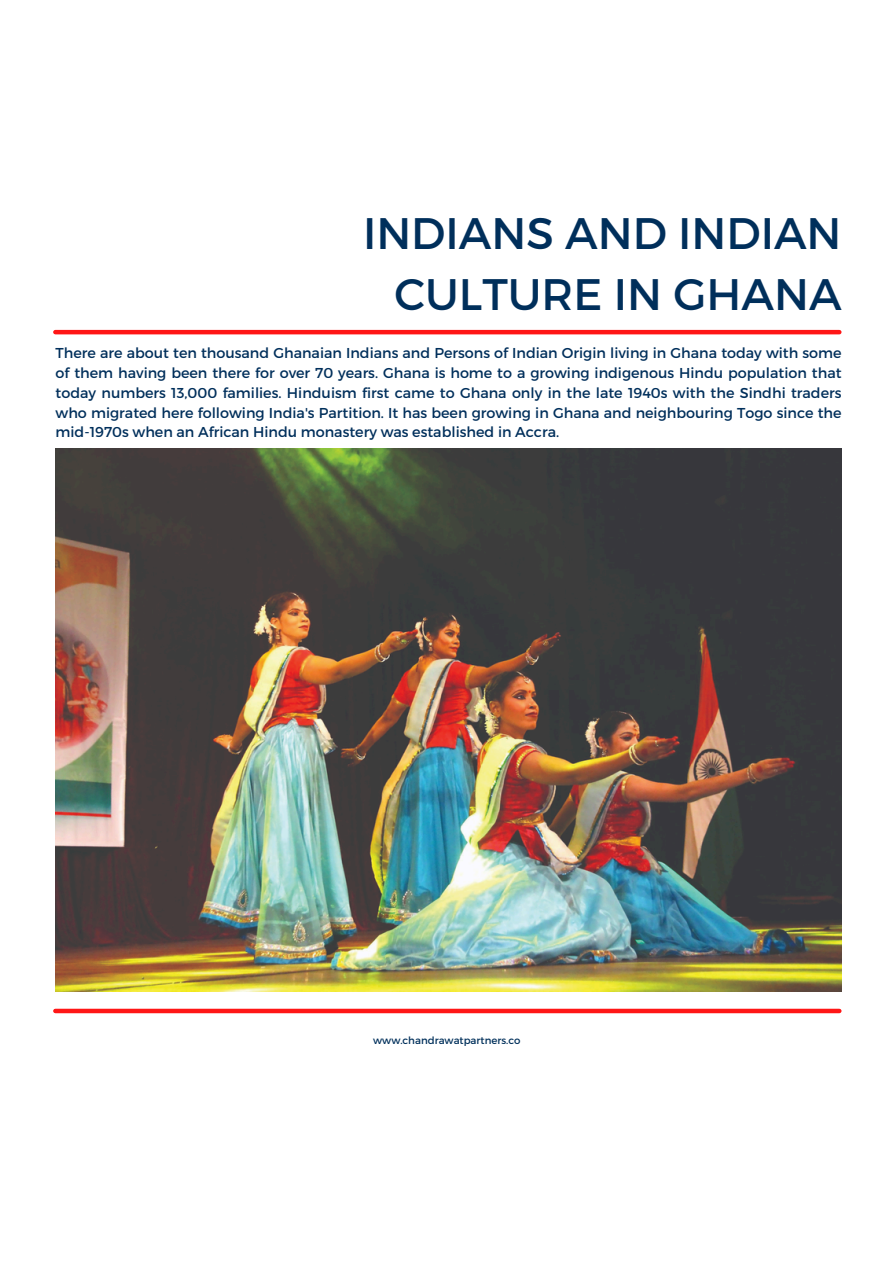
<style>
.page{position:relative;width:894px;height:1264px;background:#fff}
.page>*{position:absolute;margin:0;border:0;box-sizing:border-box;transform-origin:0 0}
.t1{font:44.1px/61.2px "Montserrat";color:#002f5b;text-align:right}
.t2{font:14.4px/19.8px "Montserrat";color:#002f5b;text-align:justify}
.t3{font:10.2px "Montserrat";color:#00305b}
</style>
<div class="page">
<hr style="left:55px;top:330px;width:784px;height:4px;background:#ff1616">
<div style="left:55px;top:1008px;width:784px;height:5px;background:#ff1616"></div>
<img style="left:56px;top:449px;width:785px;height:542px">
<p class="t1" style="left:363px;top:200px;width:480px">INDIANS AND INDIAN<br>CULTURE IN GHANA</p>
<h1 class="t2" style="left:56px;top:342px;width:787px">There are about ten thousand Ghanaian Indians and Persons of Indian Origin living in Ghana today with some of them having been there for over 70 years. Ghana is home to a growing indigenous Hindu population that today numbers 13,000 families. Hinduism first came to Ghana only in the late 1940s with the Sindhi traders who migrated here following India's Partition. It has been growing in Ghana and neighbouring Togo since the mid-1970s when an African Hindu monastery was established in Accra.</h1>
<h2 class="t3" style="left:373px;top:1033px;width:149px">www.chandrawatpartners.co</h2>
</div>
